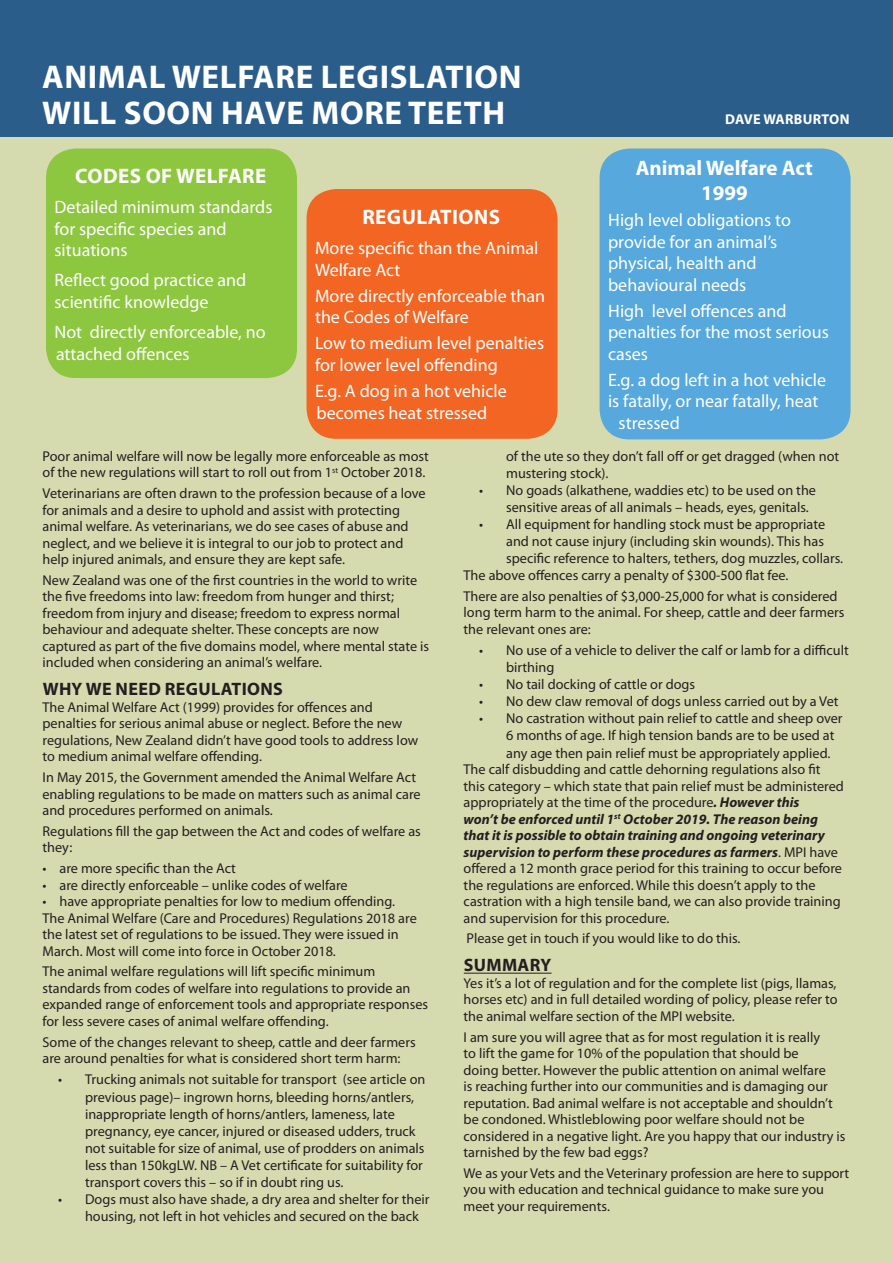
<style>
.page{position:relative;width:893px;height:1263px;background:#fff}
.page>*{position:absolute;margin:0;border:0;box-sizing:border-box;transform-origin:0 0}
.t1{font:700 33px/36px "Myriad Pro";letter-spacing:.02em;color:#fff}
.t2{font:700 21px/25.2px "Myriad Pro";letter-spacing:.02em;color:#fff;text-align:center}
.t3{font:18px/21.6px "Myriad Pro";color:#fff}
.t4{font:700 18px "Myriad Pro";letter-spacing:.02em;color:#231f20}
.t5{font:14.25px/16.5px "Myriad Pro";color:#231f20}
.t6{font:italic 700 14.25px "Myriad Pro";color:#231f20}
.t7{font:700 14.25px "Myriad Pro";letter-spacing:.02em;color:#fff}
.s1{font-weight:700;font-style:italic}
.s2{font-weight:400;font-style:normal}
</style>
<div class="page">
<div style="left:0;top:128px;width:893px;height:1135px;background:#d6daaf"></div>
<div style="left:0;top:0;width:893px;height:136px;background:#2b5d8a"></div>
<hr style="left:464px;top:973px;width:87px;height:1px;background:#231f20">
<div style="left:46px;top:149px;width:251px;height:229px;background:#8dc63f;border-radius:30px"></div>
<div style="left:307px;top:189px;width:250px;height:250px;background:#f26522;border-radius:30px"></div>
<div style="left:600px;top:149px;width:250px;height:290px;background:#56a8dd;border-radius:30px"></div>
<h1 class="t1" style="left:42px;top:57px;width:481px">ANIMAL WELFARE LEGISLATION<br>WILL SOO</h1>
<h1 class="t1" style="left:191px;top:93px;width:311px">N HAVE MORE TEETH</h1>
<h2 class="t2" style="left:75px;top:162px;width:15px">COD</h2>
<h2 class="t2" style="left:118px;top:162px;width:150px">ES OF WELFARE</h2>
<p class="t3" style="left:55px;top:196px;width:219px">Detailed minimum standards for specific species and situations</p>
<p class="t3" style="left:55px;top:269px;width:193px">Reflect good practice and scientific knowledge</p>
<p class="t3" style="left:55px;top:321px;width:213px">Not directly enforceable, no attached offences</p>
<h2 class="t2" style="left:362px;top:204px;width:137px">REGULATIONS</h2>
<p class="t3" style="left:315px;top:237px;width:225px">More specific than the Animal<br>Welfare Act</p>
<p class="t3" style="left:315px;top:285px;width:232px">More directly enforceable than the Codes of Welfare</p>
<p class="t3" style="left:315px;top:332px;width:231px">Low to medium level penalties for lower level offending</p>
<p class="t3" style="left:315px;top:379px;width:193px;line-height:22.5px">E.g. A dog in a hot vehicle becomes heat stressed</p>
<p class="t7" style="left:725px;top:110px;width:126px">DAVE WARBURTON</p>
<h2 class="t2" style="left:636px;top:154px;width:179px">ANIMAL WELFARE ACT<br>1999</h2>
<p class="t3" style="left:608px;top:209px;width:184px">High level obligations to provide for an animal’s physical, health and behavioural needs</p>
<p class="t3" style="left:608px;top:299px;width:222px">High level offences and penalties for the most serious cases</p>
<p class="t3" style="left:608px;top:368px;width:219px">E.g. a dog left in a hot vehicle</p>
<p class="t3" style="left:608px;top:390px;width:212px">is fatally, or near fatally, heat</p>
<p class="t3" style="left:619px;top:412px;width:63px">stressed</p>
<p class="t5" style="left:43px;top:447px;width:388px">Poor animal welfare will now be legally more enforceable as most of the new regulations will start to roll out from 1<sup>st</sup> October 2018.</p>
<p class="t5" style="left:43px;top:485px;width:385px">Veterinarians are often drawn to the profession because of a love for animals and a desire to uphold and assist with protecting animal welfare. As veterinarians, we do see cases of abuse and neglect, and we believe it is integral to our job to protect and help injured animals, and ensure they are kept safe.</p>
<p class="t5" style="left:43px;top:571px;width:388px">New Zealand was one of the first countries in the world to write the five freedoms into law: freedom from hunger and thirst; freedom from injury and disease; freedom to express normal behaviour and adequate shelter. These concepts are now captured as part of the five domains model, where mental state is included when considering an animal’s welfare.</p>
<p class="t4" style="left:43px;top:677px;width:240px">WHY WE NEED REGULATIONS</p>
<p class="t5" style="left:43px;top:698px;width:377px">The Animal Welfare Act (1999) provides for offences and penalties for serious animal abuse or neglect. Before the new regulations, New Zealand didn’t have good tools to address low to medium animal welfare offending.</p>
<p class="t5" style="left:43px;top:769px;width:380px">In May 2015, the Government amended the Animal Welfare Act enabling regulations to be made on matters such as animal care and procedures performed on animals.</p>
<p class="t5" style="left:43px;top:822px;width:380px">Regulations fill the gap between the Act and codes of welfare as they:</p>
<p class="t5" style="left:43px;top:860px;width:195px">• are more specific than the Act</p>
<p class="t5" style="left:43px;top:876px;width:307px">• are directly enforceable – unlike codes of welfare</p>
<p class="t5" style="left:43px;top:893px;width:376px">• have appropriate penalties for low to medium offending.<br>The Animal Welfare (Care and Procedures) Regulations 2018 are the latest set of regulations to be issued. They were issued in March. Most will come into force in October 2018.</p>
<p class="t5" style="left:43px;top:963px;width:387px">The animal welfare regulations will lift specific minimum standards from codes of welfare into regulations to provide an expanded range of enforcement tools and appropriate responses for less severe cases of animal welfare offending.</p>
<p class="t5" style="left:43px;top:1033px;width:375px">Some of the changes relevant to sheep, cattle and deer farmers are around penalties for what is considered short term harm:</p>
<p class="t5" style="left:85px;top:1071px;width:342px;line-height:17.1px;text-indent:-27px">• Trucking animals not suitable for transport (see article on previous page)– ingrown horns, bleeding horns/antlers, inappropriate length of horns/antlers, lameness, late pregnancy, eye cancer, injured or diseased udders, truck not suitable for size of animal, use of prodders on animals less than 150kgLW. NB – A Vet certificate for suitability for transport covers this – so if in doubt ring us.</p>
<p class="t5" style="left:85px;top:1190px;width:346px;line-height:17.1px;text-indent:-27px">• Dogs must also have shade, a dry area and shelter for their housing, not left in hot vehicles and secured on the back</p>
<p class="t5" style="left:506px;top:447px;width:335px;line-height:17.1px">of the ute so they don’t fall off or get dragged (when not mustering stock).</p>
<p class="t5" style="left:506px;top:481px;width:311px;line-height:17.1px;text-indent:-27px">• No goads (alkathene, waddies etc) to be used on the sensitive areas of all animals – heads, eyes, genitals.</p>
<p class="t5" style="left:479px;top:516px;width:348px">• All equipment for handling stock must be appropriate</p>
<p class="t5" style="left:506px;top:533px;width:319px">and not cause injury (including skin wounds). This has</p>
<p class="t5" style="left:506px;top:550px;width:338px">specific reference to halters, tethers, dog muzzles, collars.</p>
<p class="t5" style="left:464px;top:567px;width:326px">The above offences carry a penalty of $300-500 flat fee.</p>
<p class="t5" style="left:464px;top:587px;width:382px">There are also penalties of $3,000-25,000 for what is considered long term harm to the animal. For sheep, cattle and deer farmers the relevant ones are:</p>
<p class="t5" style="left:506px;top:641px;width:344px;line-height:17.1px;text-indent:-27px">• No use of a vehicle to deliver the calf or lamb for a difficult birthing</p>
<p class="t5" style="left:479px;top:676px;width:218px">• No tail docking of cattle or dogs</p>
<p class="t5" style="left:479px;top:693px;width:361px">• No dew claw removal of dogs unless carried out by a Vet</p>
<p class="t5" style="left:479px;top:710px;width:365px">• No castration without pain relief to cattle and sheep over</p>
<p class="t5" style="left:506px;top:727px;width:330px">6 months of age. If high tension bands are to be used at</p>
<p class="t5" style="left:506px;top:744px;width:326px">any age then pain relief must be appropriately applied.</p>
<p class="t5" style="left:464px;top:761px;width:358px">The calf disbudding and cattle dehorning regulations also fit</p>
<p class="t5" style="left:464px;top:777px;width:382px">this category – which state that pain relief must be administered</p>
<p class="t5" style="left:464px;top:794px;width:337px">appropriately at the time of the procedure<span class="s1">. However this</span></p>
<p class="t6" style="left:464px;top:809px;width:356px">won’t be enforced until 1<sup>st</sup> October 2019. The reason being</p>
<p class="t6" style="left:464px;top:826px;width:363px">that it is possible to obtain training and ongoing veterinary</p>
<p class="t6" style="left:464px;top:842px;width:376px">supervision to perform these procedures as farmers<span class="s2">. MPI have</span></p>
<p class="t5" style="left:464px;top:860px;width:380px">offered a 12 month grace period for this training to occur before</p>
<p class="t5" style="left:464px;top:876px;width:353px">the regulations are enforced. While this doesn’t apply to the</p>
<p class="t5" style="left:464px;top:893px;width:379px">castration with a high tensile band, we can also provide training</p>
<p class="t5" style="left:464px;top:909px;width:207px">and supervision for this procedure.</p>
<p class="t5" style="left:467px;top:930px;width:275px">Please get in touch if you would like to do this.</p>
<p class="t4" style="left:464px;top:953px;width:89px">SUMMARY</p>
<p class="t5" style="left:464px;top:974px;width:376px;text-align:justify">Yes it’s a lot of regulation and for the complete list (pigs, llamas, horses etc) and in full detailed wording of policy, please refer to the animal welfare section of the MPI website.</p>
<p class="t5" style="left:464px;top:1028px;width:383px">I am sure you will agree that as for most regulation it is really<br>to lift the game for 10% of the population that should be<br>doing better. However the public attention on animal welfare<br>is reaching further into our communities and is damaging our reputation. Bad animal welfare is not acceptable and shouldn’t be condoned. Whistleblowing poor welfare should not be considered in a negative light. Are you happy that our industry is tarnished by the few bad eggs?</p>
<p class="t5" style="left:464px;top:1165px;width:387px">We as your Vets and the Veterinary profession are here to support you with education and technical guidance to make sure you meet your requirements.</p>
</div>
